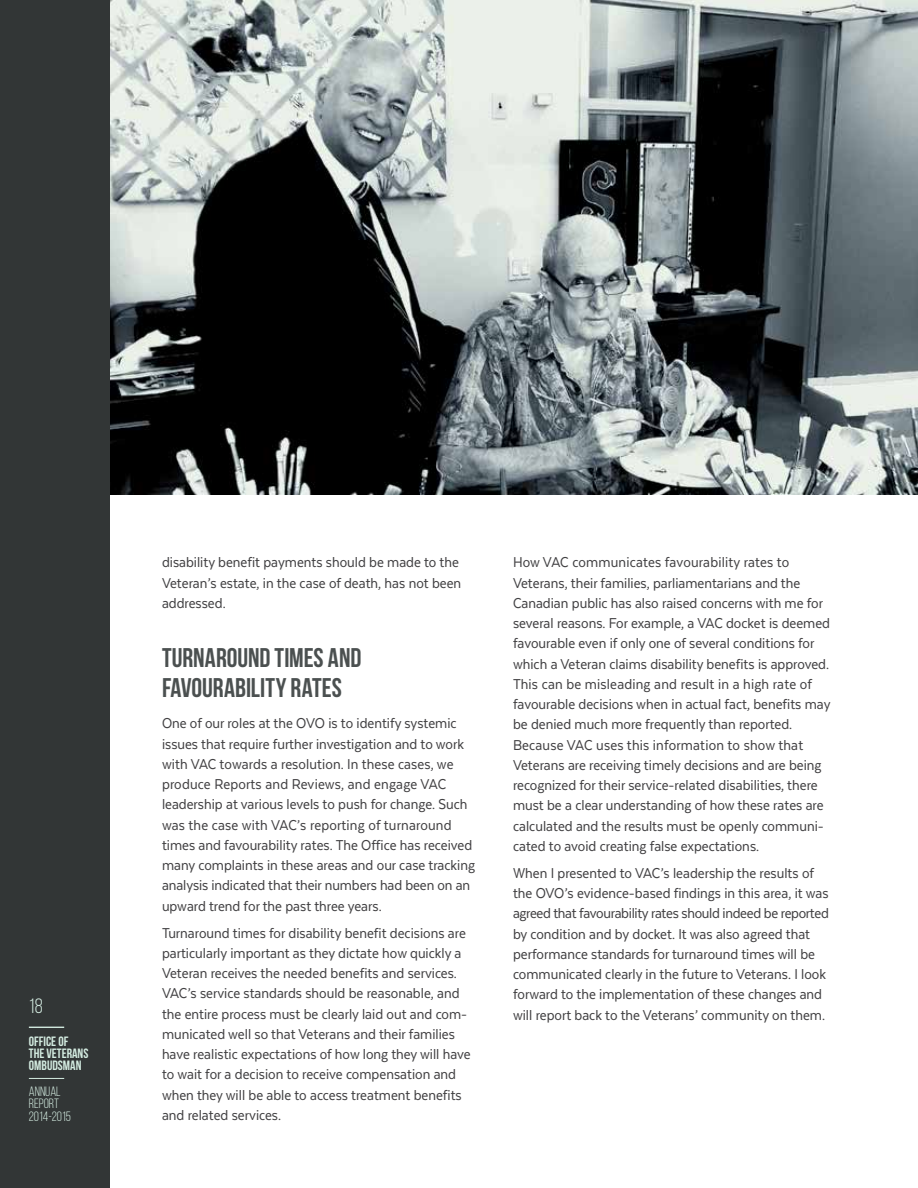
<style>
.page{position:relative;width:918px;height:1188px;background:#fff}
.page>*{position:absolute;margin:0;border:0;box-sizing:border-box;transform-origin:0 0}
.t1{font:700 27px/30px "Bebas Neue";letter-spacing:-.005em;color:#4b5050}
.t2{font:20.7px "Bebas Neue";color:#d4ece1}
.t3{font:16.5px/20.2px "Texta Narrow";color:#414042}
.t4{font:700 13.5px/12px "Bebas Neue";color:#d4ece1}
.t5{font:13.5px/12px "Bebas Neue";color:#d4ece1}
</style>
<div class="page">
<div style="left:0;top:0;width:110px;height:1188px;background:#323636"></div>
<hr style="left:29px;top:1027px;width:35px;height:1px;background:#d4ece1">
<hr style="left:29px;top:1078px;width:35px;height:1px;background:#d4ece1">
<img style="left:110px;top:0;width:808px;height:495px">
<p class="t2" style="left:29px;top:994px;width:15px">18</p>
<p class="t4" style="left:29px;top:1035px;width:41px">OFFICE OF<br>THE VETERANS<br>OMBUDSMAN</p>
<p class="t5" style="left:29px;top:1086px;width:44px">ANNUAL<br>REPORT<br>2014-2015</p>
<p class="t3" style="left:162px;top:552px;width:301px">disability benefit payments should be made to the<br>Veteran’s estate, in the case of death, has not been addressed.</p>
<h1 class="t1" style="left:162px;top:643px;width:201px">TURNAROUND TIMES AND<br>FAVOURABILITY RATES</h1>
<p class="t3" style="left:162px;top:713px;width:315px">One of our roles at the OVO is to identify systemic issues that require further investigation and to work with VAC towards a resolution. In these cases, we produce Reports and Reviews, and engage VAC leadership at various levels to push for change. Such was the case with VAC’s reporting of turnaround times and favourability rates. The Office has received many complaints in these areas and our case tracking analysis indicated that their numbers had been on an upward trend for the past three years.</p>
<p class="t3" style="left:162px;top:922px;width:310px">Turnaround times for disability benefit decisions are particularly important as they dictate how quickly a Veteran receives the needed benefits and services.<br>VAC’s service standards should be reasonable, and the entire process must be clearly laid out and com&shy;municated well so that Veterans and their families have realistic expectations of how long they will have to wait for a decision to receive compensation and when they will be able to access treatment benefits and related services.</p>
<p class="t3" style="left:513px;top:552px;width:319px">How VAC communicates favourability rates to Veterans, their families, parliamentarians and the Canadian public has also raised concerns with me for several reasons. For example, a VAC docket is deemed favourable even if only one of several conditions for which a Veteran claims disability benefits is approved.<br>This can be misleading and result in a high rate of favourable decisions when in actual fact, benefits may be denied much more frequently than reported.<br>Because VAC uses this information to show that Veterans are receiving timely decisions and are being recognized for their service-related disabilities, there must be a clear understanding of how these rates are calculated and the results must be openly communi&shy;cated to avoid creating false expectations.</p>
<p class="t3" style="left:513px;top:863px;width:317px">When I presented to VAC’s leadership the results of the OVO’s evidence-based findings in this area, it was agreed that favourability rates should indeed be reported by condition and by docket. It was also agreed that performance standards for turnaround times will be communicated clearly in the future to Veterans. I look forward to the implementation of these changes and will report back to the Veterans’ community on them.</p>
</div>
